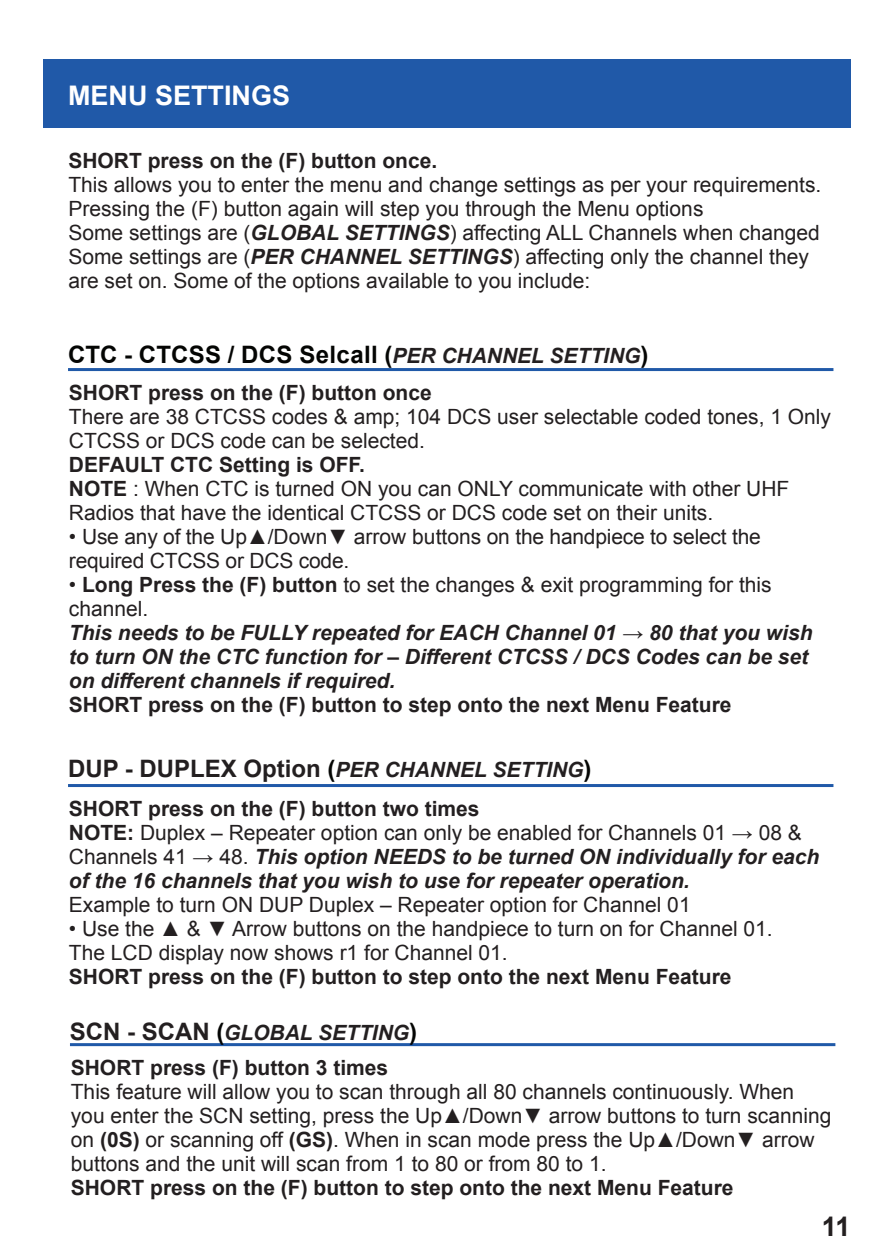
<style>
.page{position:relative;width:893px;height:1259px;background:#fff}
.page>*{position:absolute;margin:0;border:0;box-sizing:border-box;transform-origin:0 0}
.t1{font:700 27px "Arial";color:#fff}
.t2{font:700 27px "Arial";color:#231f20}
.t3{font:700 24px "Arial";letter-spacing:.015em;color:#040503}
.t4{font:21px/24px "Arial";color:#231f20}
.t5{font:700 21px/38.1px "Arial";color:#231f20}
.t6{font:italic 700 21px/24px "Arial";color:#231f20}
.s1{font-weight:700;font-style:italic}
.s2{font-style:italic;font-size:21px;color:#231f20}
.s3{font-weight:700}
.s4{font-size:24px}
.s5{font-size:24px;color:#040503}
.s6{font-style:italic}
.s7{font-style:normal}
.s8{font-weight:400;font-style:normal}
</style>
<div class="page">
<div style="left:43px;top:60px;width:807px;height:68px;background:#2059a8"></div>
<hr style="left:68px;top:368px;width:765px;height:3px;background:#2059a8">
<hr style="left:68px;top:784px;width:765px;height:3px;background:#2059a8">
<hr style="left:70px;top:1043px;width:765px;height:3px;background:#2059a8">
<p class="t1" style="left:68px;top:77px;width:224px">MENU SETTINGS</p>
<p class="t5" style="left:68px;top:142px;width:370px">SHORT press on the (F) button once.</p>
<p class="t4" style="left:68px;top:173px;width:754px">This allows you to enter the menu and change settings as per your requirements.<br>Pressing the (F) button again will step you through the Menu options<br>Some settings are (<span class="s1">GLOBAL SETTINGS</span>) affecting ALL Channels when changed Some settings are (<span class="s1">PER CHANNEL SETTINGS</span>) affecting only the channel they are set on. Some of the options available to you include:</p>
<p class="t3" style="left:68px;top:339px;width:582px">CTC - CTCSS / DCS Selcall (<span class="s2">PER CHANNEL SETTING</span>)</p>
<p class="t5" style="left:69px;top:374px;width:364px">SHORT press on the (F) button once</p>
<p class="t4" style="left:69px;top:404px;width:764px">There are 38 CTCSS codes &amp; amp; 104 DCS user selectable coded tones, 1 Only<br>CTCSS or DCS code can be selected.</p>
<p class="t4" style="left:69px;top:452px;width:722px"><span class="s3">DEFAULT CTC Setting is OFF.<br>NOTE</span> : When CTC is turned ON you can ONLY communicate with other UHF<br>Radios that have the identical CTCSS or DCS code set on their units.</p>
<p class="t4" style="left:69px;top:524px;width:694px">• Use any of the Up▲/Down▼ arrow buttons on the handpiece to select the required CTCSS or DCS code.</p>
<p class="t4" style="left:69px;top:572px;width:704px">• <span class="s3">Long Press the (F) button</span> to set the changes &amp; exit programming for this channel.</p>
<p class="t6" style="left:69px;top:621px;width:745px">This needs to be FULLY repeated for EACH Channel 01 → 80 that you wish to turn ON the CTC function for – Different CTCSS / DCS Codes can be set on different channels if required.</p>
<p class="t5" style="left:69px;top:686px;width:664px">SHORT press on the (F) button to step onto the next Menu Feature</p>
<p class="t5" style="left:68px;top:752px;width:525px"><span class="s4">DUP - DUPLEX Option</span> <span class="s5">(</span><span class="s6">PER CHANNEL SETTING</span><span class="s5">)<br></span>SHORT press on the (F) button two times</p>
<p class="t6" style="left:69px;top:821px;width:752px"><span class="s7">NOTE:</span> <span class="s8">Duplex – Repeater option can only be enabled for Channels 01 → 08 &amp;<br>Channels 41 → 48.</span> This option NEEDS to be turned ON individually for each of the 16 channels that you wish to use for repeater operation.</p>
<p class="t4" style="left:69px;top:892px;width:623px">Example to turn ON DUP Duplex – Repeater option for Channel 01</p>
<p class="t4" style="left:69px;top:916px;width:705px">• Use the ▲ &amp; ▼ Arrow buttons on the handpiece to turn on for Channel 01.<br>The LCD display now shows r1 for Channel 01.</p>
<p class="t5" style="left:69px;top:958px;width:664px">SHORT press on the (F) button to step onto the next Menu Feature</p>
<p class="t5" style="left:70px;top:1016px;width:349px;line-height:34.8px"><span class="s4">SCN - SCAN</span> <span class="s5">(</span><span class="s6">GLOBAL SETTING</span><span class="s5">)<br></span>SHORT press (F) button 3 times</p>
<p class="t4" style="left:71px;top:1079px;width:762px">This feature will allow you to scan through all 80 channels continuously. When you enter the SCN setting, press the Up▲/Down▼ arrow buttons to turn scanning on <span class="s3">(0S)</span> or scanning off <span class="s3">(GS)</span>. When in scan mode press the Up▲/Down▼ arrow buttons and the unit will scan from 1 to 80 or from 80 to 1.</p>
<p class="t5" style="left:71px;top:1169px;width:664px">SHORT press on the (F) button to step onto the next Menu Feature</p>
<p class="t2" style="left:822px;top:1208px;width:30px">11</p>
</div>
